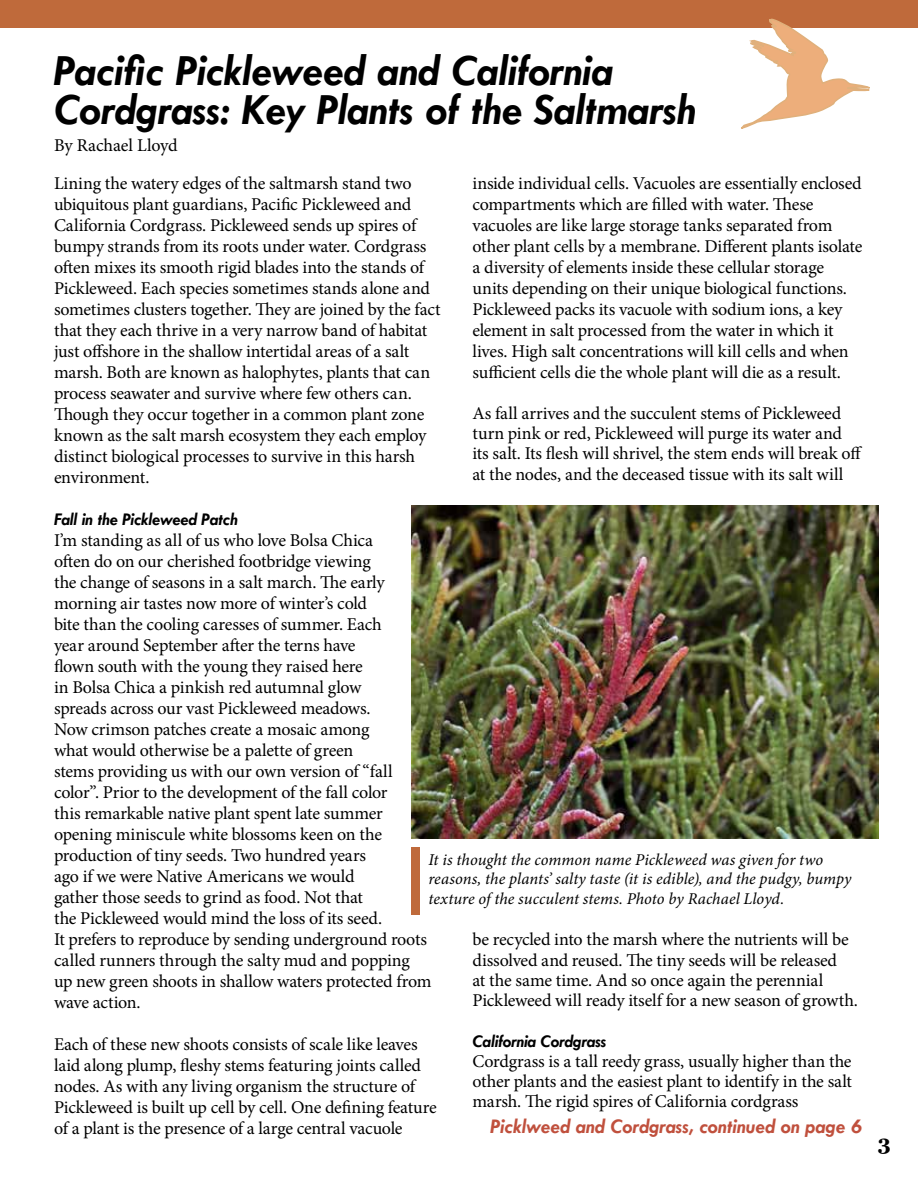
<style>
.page{position:relative;width:918px;height:1188px;background:#fff}
.page>*{position:absolute;margin:0;border:0;box-sizing:border-box;transform-origin:0 0}
.t1{font:italic 700 45px/39px "Tw Cen";letter-spacing:-.01em;color:#000}
.t2{font:italic 700 21px "Tw Cen";letter-spacing:-.005em;color:#c0503d}
.t3{font:700 21px "Georgia";color:#000}
.t4{font:18px/21px "Minion Pro";letter-spacing:-.01em;color:#000}
.t5{font:italic 700 18px "Tw Cen";letter-spacing:-.015em;color:#000}
.t6{font:italic 16.5px/19.5px "Minion Pro";color:#000}
</style>
<div class="page">
<div style="left:0;top:0;width:918px;height:27px;background:#bf6a3b"></div>
<svg style="left:740px;top:19px;width:137px;height:110px"></svg>
<img style="left:412px;top:506px;width:467px;height:333px">
<div style="left:412px;top:848px;width:8px;height:67px;background:#bf6a3b"></div>
<h1 class="t1" style="left:54px;top:50px;width:643px">Pacific Pickleweed and California<br>Cordgrass: Key Plants of the Saltmarsh</h1>
<p class="t4" style="left:54px;top:135px;width:125px">By Rachael Lloyd</p>
<p class="t4" style="left:472px;top:172px;width:391px">inside individual cells. Vacuoles are essentially enclosed compartments which are filled with water. These vacuoles are like large storage tanks separated from other plant cells by a membrane. Different plants isolate a diversity of elements inside these cellular storage units depending on their unique biological functions.<br>Pickleweed packs its vacuole with sodium ions, a key element in salt processed from the water in which it lives. High salt concentrations will kill cells and when sufficient cells die the whole plant will die as a result.</p>
<p class="t4" style="left:472px;top:403px;width:391px;line-height:20.2px">As fall arrives and the succulent stems of Pickleweed turn pink or red, Pickleweed will purge its water and its salt. Its flesh will shrivel, the stem ends will break off at the nodes, and the deceased tissue with its salt will</p>
<p class="t4" style="left:54px;top:172px;width:388px">Lining the watery edges of the saltmarsh stand two ubiquitous plant guardians, Pacific Pickleweed and California Cordgrass. Pickleweed sends up spires of bumpy strands from its roots under water. Cordgrass often mixes its smooth rigid blades into the stands of Pickleweed. Each species sometimes stands alone and sometimes clusters together. They are joined by the fact that they each thrive in a very narrow band of habitat just offshore in the shallow intertidal areas of a salt marsh. Both are known as halophytes, plants that can process seawater and survive where few others can.<br>Though they occur together in a common plant zone known as the salt marsh ecosystem they each employ distinct biological processes to survive in this harsh environment.</p>
<p class="t5" style="left:54px;top:508px;width:185px">Fall in the Pickleweed Patch</p>
<p class="t4" style="left:54px;top:529px;width:379px">I’m standing as all of us who love Bolsa Chica<br>often do on our cherished footbridge viewing<br>the change of seasons in a salt march. The early morning air tastes now more of winter’s cold<br>bite than the cooling caresses of summer. Each<br>year around September after the terns have<br>flown south with the young they raised here<br>in Bolsa Chica a pinkish red autumnal glow<br>spreads across our vast Pickleweed meadows.<br>Now crimson patches create a mosaic among<br>what would otherwise be a palette of green<br>stems providing us with our own version of “fall color”. Prior to the development of the fall color<br>this remarkable native plant spent late summer opening miniscule white blossoms keen on the production of tiny seeds. Two hundred years<br>ago if we were Native Americans we would<br>gather those seeds to grind as food. Not that<br>the Pickleweed would mind the loss of its seed.<br>It prefers to reproduce by sending underground roots called runners through the salty mud and popping up new green shoots in shallow waters protected from wave action.</p>
<p class="t4" style="left:54px;top:1034px;width:384px">Each of these new shoots consists of scale like leaves laid along plump, fleshy stems featuring joints called nodes. As with any living organism the structure of Pickleweed is built up cell by cell. One defining feature of a plant is the presence of a large central vacuole</p>
<p class="t6" style="left:428px;top:850px;width:425px">It is thought the common name Pickleweed was given for two reasons, the plants’ salty taste (it is edible), and the pudgy, bumpy texture of the succulent stems. Photo by Rachael Lloyd.</p>
<p class="t4" style="left:472px;top:930px;width:387px;line-height:20.2px">be recycled into the marsh where the nutrients will be dissolved and reused. The tiny seeds will be released<br>at the same time. And so once again the perennial Pickleweed will ready itself for a new season of growth.</p>
<p class="t5" style="left:472px;top:1030px;width:135px">California Cordgrass</p>
<p class="t4" style="left:472px;top:1051px;width:381px;line-height:20.2px;text-align:justify">Cordgrass is a tall reedy grass, usually higher than the other plants and the easiest plant to identify in the salt marsh. The rigid spires of California cordgrass</p>
<p class="t2" style="left:490px;top:1114px;width:373px">Picklweed and Cordgrass, continued on page 6</p>
<p class="t3" style="left:878px;top:1129px;width:15px">3</p>
</div>
